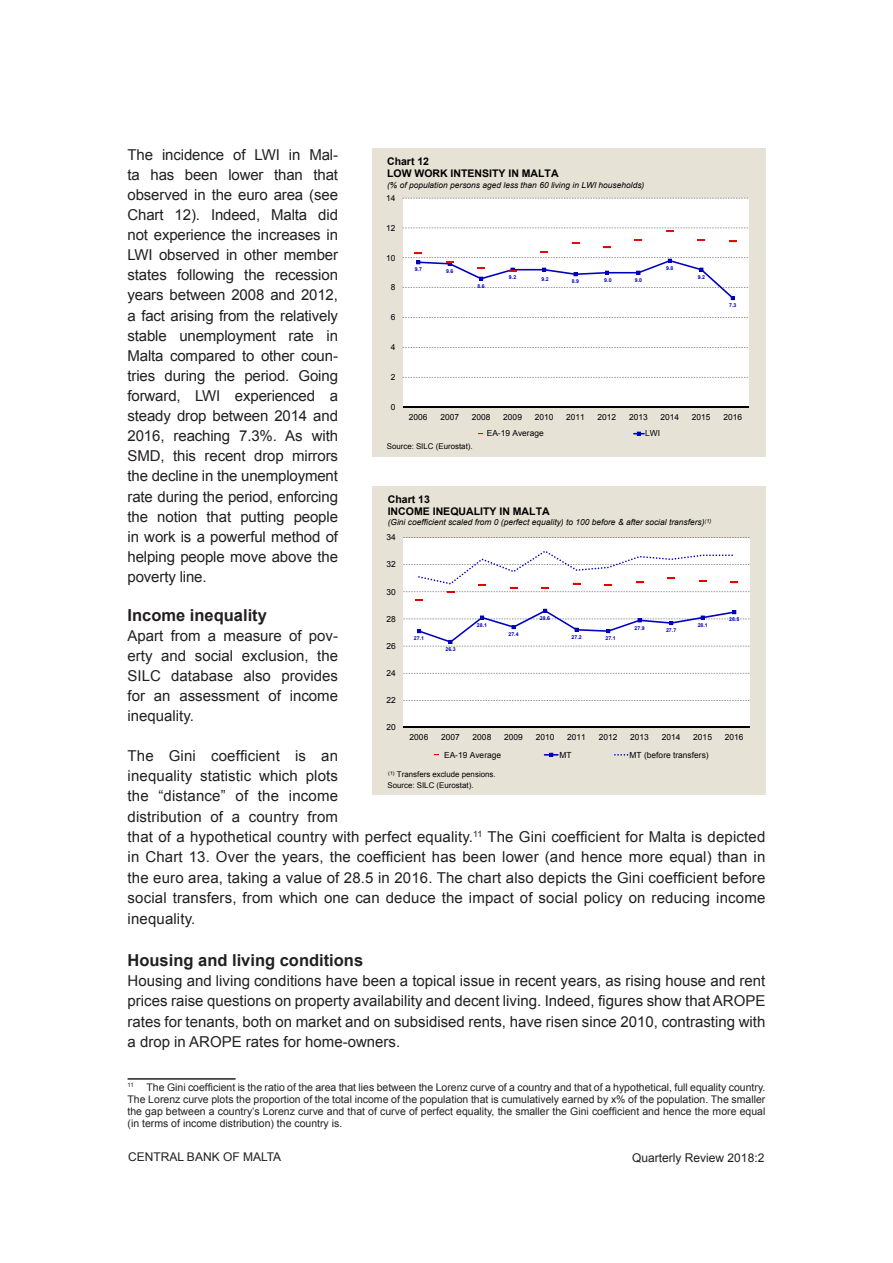
<style>
.page{position:relative;width:893px;height:1263px;background:#fff}
.page>*{position:absolute;margin:0;border:0;box-sizing:border-box;transform-origin:0 0}
.QR_Subhead_Level_1{font:700 16.5px "Arial";color:#231f20}
.QR_Normal_Text{font:15px/20.1px "Arial";letter-spacing:.01em;color:#231f20;text-align:justify}
.t1{font:12px "Arial";color:#231f20}
.QR_Footnote{font:10.5px/12px "Arial";color:#231f20;text-align:justify}
.t2{font:700 10.5px/12.1px "Arial";color:#000}
.t3{font:8.4px "Arial";color:#000}
.t4{font:italic 8.4px "Arial";color:#000}
.t5{font:7.95px "Arial";letter-spacing:.005em;color:#000}
.t6{font:7.8px "Arial";letter-spacing:.005em;color:#000}
.t7{font:700 5.25px "Arial";color:#0000be}
</style>
<div class="page">
<hr style="left:128px;top:1078px;width:108px;height:2px;background:#231f20">
<div style="left:372px;top:149px;width:393px;height:308px;background:#e6e2d6"></div>
<div style="left:403px;top:198px;width:345px;height:209px;background:#fff"></div>
<svg style="left:403px;top:198px;width:345px;height:150px"></svg>
<hr style="left:403px;top:406px;width:345px;height:1px;background:#000">
<svg style="left:666px;top:230px;width:8px;height:2px"></svg>
<svg style="left:415px;top:239px;width:322px;height:61px"></svg>
<svg style="left:633px;top:432px;width:12px;height:4px"></svg>
<div style="left:372px;top:486px;width:393px;height:309px;background:#e6e2d6"></div>
<div style="left:403px;top:538px;width:347px;height:189px;background:#fff"></div>
<svg style="left:403px;top:537px;width:347px;height:137px"></svg>
<hr style="left:403px;top:727px;width:347px;height:1px;background:#000">
<svg style="left:417px;top:609px;width:319px;height:35px"></svg>
<svg style="left:415px;top:599px;width:8px;height:2px"></svg>
<svg style="left:418px;top:551px;width:320px;height:42px"></svg>
<svg style="left:544px;top:753px;width:15px;height:4px"></svg>
<svg style="left:614px;top:754px;width:14px;height:2px"></svg>
<p class="QR_Normal_Text" style="left:128px;top:145px;width:212px">The incidence of LWI in Mal&shy;ta has been lower than that observed in the euro area (see Chart 12). Indeed, Malta did not experience the increases in LWI observed in other member states following the recession years between 2008 and 2012, a fact arising from the relatively stable unemployment rate in Malta compared to other coun&shy;tries during the period. Going forward, LWI experienced a steady drop between 2014 and 2016, reaching 7.3%. As with SMD, this recent drop mirrors the decline in the unemployment rate during the period, enforcing the notion that putting people in work is a powerful method of helping people move above the poverty line.</p>
<p class="QR_Subhead_Level_1" style="left:128px;top:604px;width:141px">Income inequality</p>
<p class="QR_Normal_Text" style="left:128px;top:626px;width:212px">Apart from a measure of pov&shy;erty and social exclusion, the SILC database also provides for an assessment of income inequality.</p>
<p class="QR_Normal_Text" style="left:128px;top:746px;width:639px;text-align:left">The Gini coefficient is an<br>inequality statistic which plots<br>the “distance” of the income<br>distribution of a country from<br>that of a hypothetical country with perfect equality.<sup>11</sup> The Gini coefficient for Malta is depicted in Chart 13. Over the years, the coefficient has been lower (and hence more equal) than in the euro area, taking a value of 28.5 in 2016. The chart also depicts the Gini coefficient before social transfers, from which one can deduce the impact of social policy on reducing income inequality.</p>
<p class="QR_Subhead_Level_1" style="left:128px;top:949px;width:237px">Housing and living conditions</p>
<p class="QR_Normal_Text" style="left:128px;top:971px;width:639px">Housing and living conditions have been a topical issue in recent years, as rising house and rent prices raise questions on property availability and decent living. Indeed, figures show that AROPE rates for tenants, both on market and on subsidised rents, have risen since 2010, contrasting with a drop in AROPE rates for home-owners.</p>
<p class="QR_Footnote" style="left:128px;top:1081px;width:639px"><sup>11</sup> The Gini coefficient is the ratio of the area that lies between the Lorenz curve of a country and that of a hypothetical, full equality country.<br>The Lorenz curve plots the proportion of the total income of the population that is cumulatively earned by x% of the population. The smaller the gap between a country’s Lorenz curve and that of curve of perfect equality, the smaller the Gini coefficient and hence the more equal (in terms of income distribution) the country is.</p>
<p class="t2" style="left:387px;top:156px;width:173px">Chart 12<br>LOW WORK INTENSITY IN MALTA</p>
<p class="t4" style="left:387px;top:179px;width:259px">(% of population persons aged less than 60 living in LWI households)</p>
<p class="t3" style="left:386px;top:192px;width:11px">14</p>
<p class="t3" style="left:386px;top:222px;width:11px">12</p>
<p class="t3" style="left:386px;top:252px;width:11px">10</p>
<p class="t7" style="left:666px;top:265px;width:9px">9.8</p>
<p class="t7" style="left:415px;top:266px;width:9px">9.7</p>
<p class="t7" style="left:446px;top:268px;width:9px">9.6</p>
<p class="t7" style="left:509px;top:274px;width:9px">9.2</p>
<p class="t7" style="left:698px;top:274px;width:9px">9.2</p>
<p class="t7" style="left:541px;top:276px;width:9px">9.2</p>
<p class="t7" style="left:572px;top:278px;width:9px">8.9</p>
<p class="t7" style="left:604px;top:276px;width:9px">9.0</p>
<p class="t7" style="left:635px;top:277px;width:9px">9.0</p>
<p class="t7" style="left:478px;top:282px;width:9px">8.6</p>
<p class="t3" style="left:391px;top:282px;width:6px">8</p>
<p class="t7" style="left:729px;top:302px;width:9px">7.3</p>
<p class="t3" style="left:391px;top:312px;width:6px">6</p>
<p class="t3" style="left:391px;top:342px;width:6px">4</p>
<p class="t3" style="left:391px;top:371px;width:6px">2</p>
<p class="t3" style="left:391px;top:401px;width:6px">0</p>
<p class="t3" style="left:409px;top:411px;width:20px">2006</p>
<p class="t3" style="left:440px;top:411px;width:20px">2007</p>
<p class="t3" style="left:472px;top:411px;width:20px">2008</p>
<p class="t3" style="left:503px;top:411px;width:20px">2009</p>
<p class="t3" style="left:535px;top:411px;width:20px">2010</p>
<p class="t3" style="left:566px;top:411px;width:20px">2011</p>
<p class="t3" style="left:598px;top:411px;width:20px">2012</p>
<p class="t3" style="left:629px;top:411px;width:20px">2013</p>
<p class="t3" style="left:660px;top:411px;width:20px">2014</p>
<p class="t3" style="left:692px;top:411px;width:20px">2015</p>
<p class="t3" style="left:723px;top:411px;width:20px">2016</p>
<p class="t3" style="left:487px;top:428px;width:58px">EA-19 Average</p>
<p class="t3" style="left:645px;top:428px;width:16px">LWI</p>
<p class="t6" style="left:387px;top:442px;width:87px">Source: SILC (Eurostat).</p>
<p class="t2" style="left:388px;top:493px;width:164px">Chart 13<br>INCOME INEQUALITY IN MALTA</p>
<p class="t4" style="left:388px;top:517px;width:325px">(Gini coefficient scaled from 0 (perfect equality) to 100 before &amp; after social transfers)<sup>(1)</sup></p>
<p class="t3" style="left:387px;top:532px;width:11px">34</p>
<p class="t3" style="left:387px;top:559px;width:11px">32</p>
<p class="t3" style="left:387px;top:586px;width:11px">30</p>
<p class="t3" style="left:387px;top:613px;width:11px">28</p>
<p class="t7" style="left:540px;top:615px;width:12px">28.6</p>
<p class="t7" style="left:729px;top:616px;width:12px">28.5</p>
<p class="t7" style="left:477px;top:621px;width:12px">28.1</p>
<p class="t7" style="left:698px;top:621px;width:12px">28.1</p>
<p class="t7" style="left:635px;top:624px;width:12px">27.9</p>
<p class="t7" style="left:666px;top:627px;width:12px">27.7</p>
<p class="t7" style="left:508px;top:631px;width:12px">27.4</p>
<p class="t7" style="left:572px;top:634px;width:12px">27.2</p>
<p class="t7" style="left:605px;top:635px;width:12px">27.1</p>
<p class="t7" style="left:414px;top:635px;width:12px">27.1</p>
<p class="t3" style="left:387px;top:640px;width:11px">26</p>
<p class="t7" style="left:445px;top:646px;width:12px">26.3</p>
<p class="t3" style="left:387px;top:667px;width:11px">24</p>
<p class="t3" style="left:387px;top:694px;width:11px">22</p>
<p class="t3" style="left:387px;top:722px;width:11px">20</p>
<p class="t3" style="left:410px;top:732px;width:20px">2006</p>
<p class="t3" style="left:441px;top:732px;width:20px">2007</p>
<p class="t3" style="left:473px;top:732px;width:20px">2008</p>
<p class="t3" style="left:504px;top:732px;width:20px">2009</p>
<p class="t3" style="left:536px;top:732px;width:20px">2010</p>
<p class="t3" style="left:567px;top:732px;width:20px">2011</p>
<p class="t3" style="left:599px;top:732px;width:20px">2012</p>
<p class="t3" style="left:630px;top:732px;width:20px">2013</p>
<p class="t3" style="left:662px;top:732px;width:20px">2014</p>
<p class="t3" style="left:693px;top:732px;width:20px">2015</p>
<p class="t3" style="left:725px;top:732px;width:20px">2016</p>
<p class="t3" style="left:444px;top:749px;width:59px">EA-19 Average</p>
<p class="t3" style="left:559px;top:749px;width:14px">MT</p>
<p class="t3" style="left:630px;top:749px;width:81px">MT (before transfers)</p>
<p class="t5" style="left:388px;top:769px;width:109px"><sup>(1)</sup> Transfers exclude pensions.</p>
<p class="t5" style="left:387px;top:780px;width:88px">Source: SILC (Eurostat).</p>
<p class="t1" style="left:128px;top:1149px;width:155px">CENTRAL BANK OF MALTA</p>
<p class="t1" style="left:632px;top:1150px;width:134px">Quarterly Review 2018:2</p>
</div>
